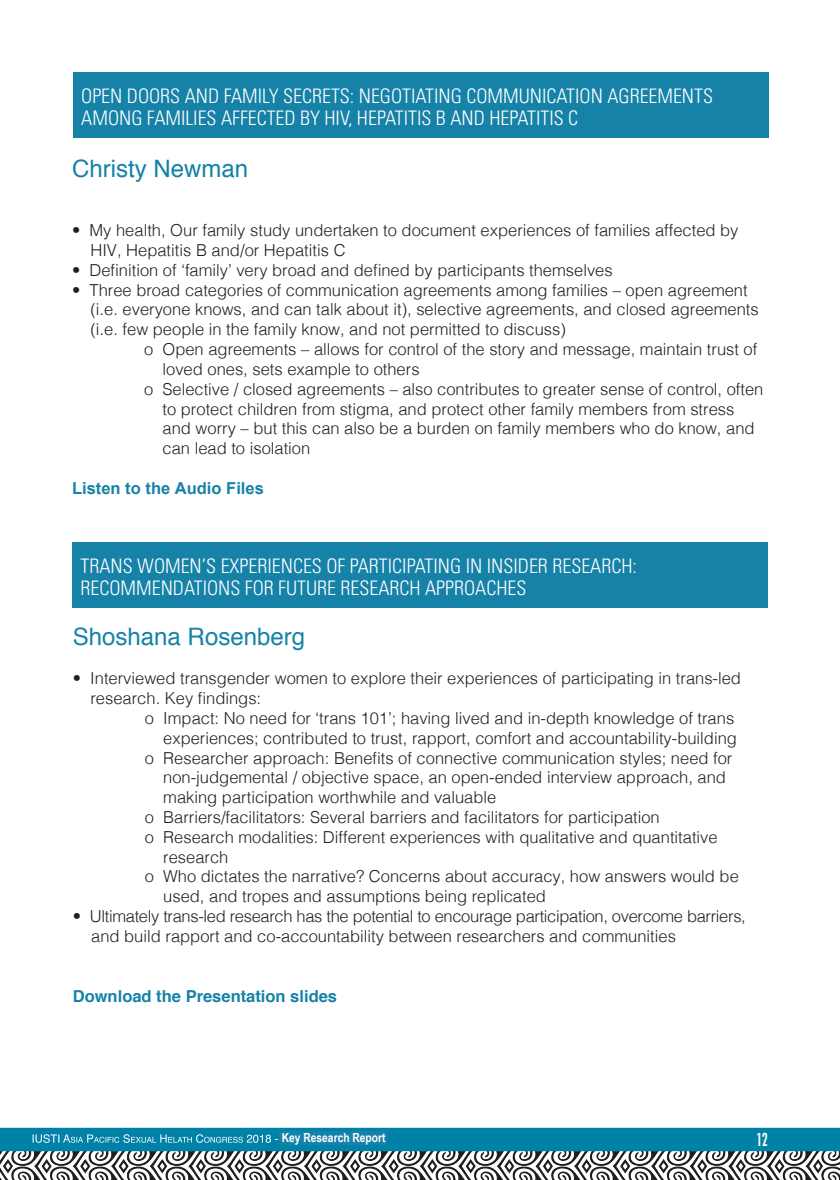
<style>
.page{position:relative;width:840px;height:1180px;background:#fff}
.page>*{position:absolute;margin:0;border:0;box-sizing:border-box;transform-origin:0 0}
.t1{font:24px "Helvetica";color:#1682a8}
.t2{font:300 condensed 20px/22px "Univers LT Std";color:#fff}
.t3{font:300 16.4px/19.8px "Helvetica";color:#231f20}
.t4{font:300 16.4px/19.8px "Helvetica";letter-spacing:-.02em;color:#231f20}
.t5{font:700 16.4px "Helvetica";color:#1682a8}
.t6{font:700 16.4px "Arial";color:#1682a8}
.t7{font:condensed 16px "Placard";color:#fff}
.t8{font:700 12.4px "Arial Narrow";color:#fff}
</style>
<div class="page">
<img style="left:0;top:1127px;width:839px;height:52px">
<div style="left:73px;top:72px;width:695px;height:65px;background:#1682a8"></div>
<div style="left:72px;top:542px;width:695px;height:65px;background:#1682a8"></div>
<div style="left:279px;top:1131px;width:107px;height:13px;background:#1682a8"></div>
<p class="t2" style="left:81px;top:84px;width:633px">OPEN DOORS AND FAMILY SECRETS: NEGOTIATING COMMUNICATION AGREEMENTS<br>AMONG FAMILIES AFFECTED BY HIV, HEPATITIS B AND HEPATITIS C</p>
<p class="t1" style="left:72px;top:148px;width:178px">Christy Newman</p>
<p class="t3" style="left:90px;top:219px;width:649px;text-indent:-18px">• My health, Our family study undertaken to document experiences of families affected by<br>HIV, Hepatitis B and/or Hepatitis C</p>
<p class="t3" style="left:72px;top:259px;width:542px">• Definition of ‘family’ very broad and defined by participants themselves</p>
<p class="t3" style="left:90px;top:279px;width:669px;text-indent:-18px">• Three broad categories of communication agreements among families – open agreement (i.e. everyone knows, and can talk about it), selective agreements, and closed agreements (i.e. few people in the family know, and not permitted to discuss)</p>
<p class="t3" style="left:162px;top:338px;width:596px;text-indent:-18px">o Open agreements – allows for control of the story and message, maintain trust of loved ones, sets example to others</p>
<p class="t3" style="left:162px;top:378px;width:602px;text-indent:-18px">o Selective / closed agreements – also contributes to greater sense of control, often to protect children from stigma, and protect other family members from stress and worry – but this can also be a burden on family members who do know, and can lead to isolation</p>
<p class="t6" style="left:72px;top:477px;width:193px">Listen to the Audio Files</p>
<p class="t2" style="left:81px;top:554px;width:557px">TRANS WOMEN’S EXPERIENCES OF PARTICIPATING IN INSIDER RESEARCH:</p>
<p class="t2" style="left:81px;top:576px;width:447px">RECOMMENDATIONS FOR FUTURE RESEARCH APPROACHES</p>
<p class="t1" style="left:73px;top:615px;width:234px">Shoshana Rosenberg</p>
<p class="t3" style="left:90px;top:667px;width:651px;text-indent:-18px">• Interviewed transgender women to explore their experiences of participating in trans-led research. Key findings:</p>
<p class="t3" style="left:145px;top:707px;width:593px;text-align:right">o Impact: No need for ‘trans 101’; having lived and in-depth knowledge of trans experiences; contributed to trust, rapport, comfort and accountability-building</p>
<p class="t3" style="left:163px;top:746px;width:570px;text-indent:-18px">o Researcher approach: Benefits of connective communication styles; need for non-judgemental / objective space, an open-ended interview approach, and making participation worthwhile and valuable</p>
<p class="t3" style="left:145px;top:806px;width:516px">o Barriers/facilitators: Several barriers and facilitators for participation</p>
<p class="t3" style="left:163px;top:825px;width:555px;text-indent:-18px">o Research modalities: Different experiences with qualitative and quantitative research</p>
<p class="t3" style="left:163px;top:865px;width:576px;text-indent:-18px">o Who dictates the narrative? Concerns about accuracy, how answers would be used, and tropes and assumptions being replicated</p>
<p class="t4" style="left:91px;top:905px;width:655px;text-indent:-18px">• Ultimately trans-led research has the potential to encourage participation, overcome barriers, and build rapport and co-accountability between researchers and communities</p>
<p class="t5" style="left:73px;top:980px;width:266px">Download the Presentation slides</p>
<p class="t8" style="left:281px;top:1128px;width:105px">Key Research Report</p>
<p class="t7" style="left:756px;top:1129px;width:13px">12</p>
</div>
